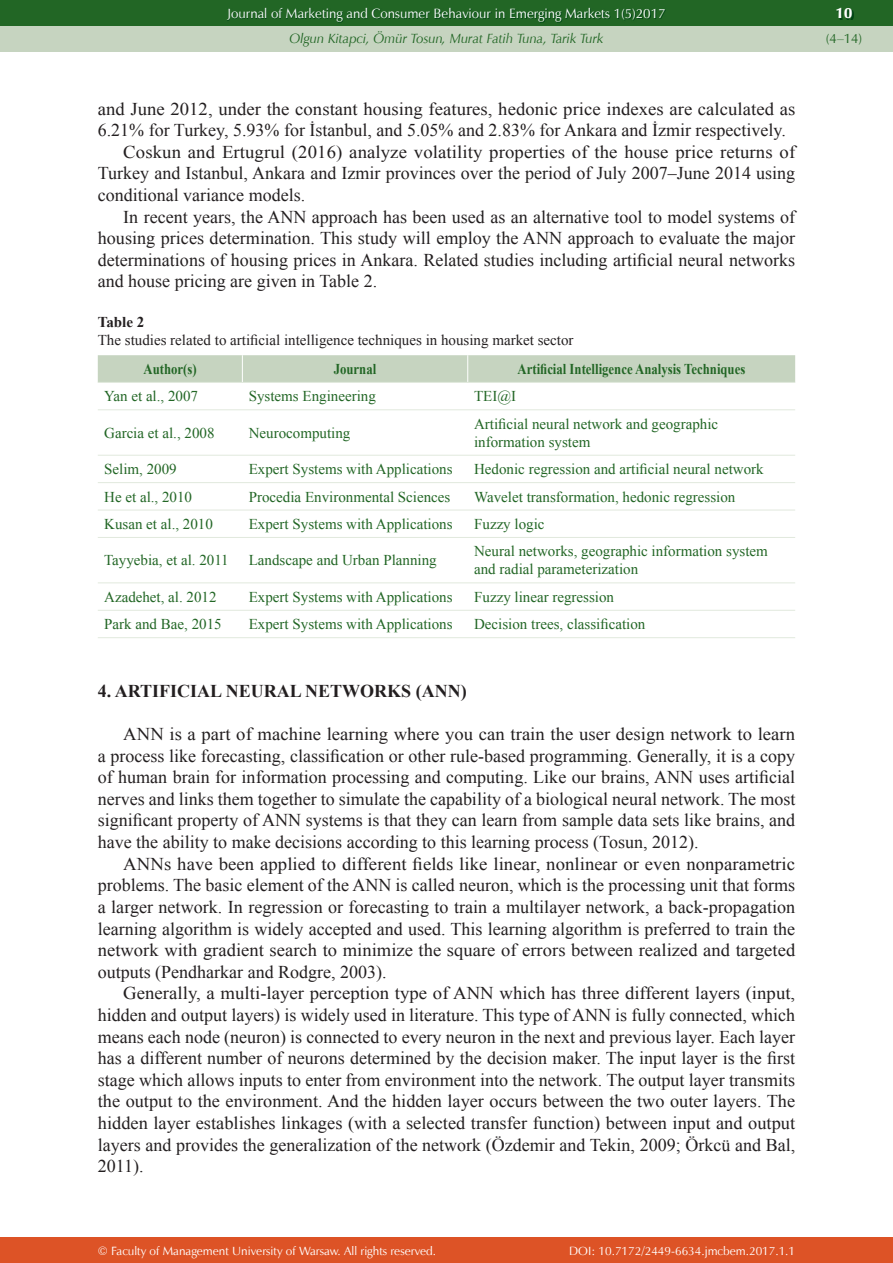
<style>
.page{position:relative;width:893px;height:1263px;background:#fff}
.page>*{position:absolute;margin:0;border:0;box-sizing:border-box;transform-origin:0 0}
.t1{font:18px/21.6px "Times New Roman";color:#231f20;text-align:justify;scale:1.04 1}
.t2{font:18px "Times New Roman";color:#231f20}
.t3{font:700 18px "Times New Roman";color:#231f20}
.t4{font:15px/18px "Times New Roman";color:#226625}
.t5{font:15px "Times New Roman";color:#231f20}
.t6{font:700 15px "Times New Roman";color:#226625;scale:.85 1}
.t7{font:700 15px "Times New Roman";color:#231f20}
.t8{font:15px "Zapf Humnst Ult EU";color:#fff}
.t9{font:13.5px "Zapf Humnst EU";color:#fff}
.t10{font:italic 13.5px "Zapf Humnst EU";color:#226625}
.t11{font:13.5px "Zapf Humnst EU";color:#226625}
.t12{font:12px "Zapf Humnst EU";color:#fff}
</style>
<div class="page">
<div style="left:0;top:0;width:893px;height:51px;background:#c6d4c0"></div>
<div style="left:0;top:1237px;width:893px;height:26px;background:#dd5326"></div>
<div style="left:0;top:0;width:893px;height:26px;background:#226625"></div>
<img style="left:228px;top:9px;width:438px;height:14px">
<img style="left:837px;top:9px;width:16px;height:11px">
<div style="left:98px;top:355px;width:697px;height:27px;background:#c6d4c0"></div>
<hr style="left:98px;top:382px;width:697px;height:1px;background:#e1e9dd">
<hr style="left:98px;top:409px;width:697px;height:1px;background:#e1e9dd">
<hr style="left:98px;top:455px;width:697px;height:1px;background:#e1e9dd">
<hr style="left:98px;top:482px;width:697px;height:1px;background:#e1e9dd">
<hr style="left:98px;top:510px;width:697px;height:1px;background:#e1e9dd">
<hr style="left:98px;top:537px;width:697px;height:1px;background:#e1e9dd">
<hr style="left:98px;top:582px;width:697px;height:1px;background:#e1e9dd">
<hr style="left:98px;top:610px;width:697px;height:1px;background:#e1e9dd">
<hr style="left:98px;top:637px;width:697px;height:1px;background:#e1e9dd">
<p class="t9" style="left:227px;top:5px;width:440px">Journal of Marketing and Consumer Behaviour in Emerging Markets 1(5)2017</p>
<p class="t10" style="left:290px;top:30px;width:315px">Olgun Kitapci, Ömür Tosun, Murat Fatih Tuna, Tarik Turk</p>
<p class="t1" style="left:98px;top:98px;width:672px">and June 2012, under the constant housing features, hedonic price indexes are calculated as</p>
<p class="t2" style="left:98px;top:120px;width:690px">6.21% for Turkey, 5.93% for İstanbul, and 5.05% and 2.83% for Ankara and İzmir respectively.</p>
<p class="t1" style="left:123px;top:141px;width:648px">Coskun and Ertugrul (2016) analyze volatility properties of the house price returns of</p>
<p class="t2" style="left:98px;top:163px;width:699px">Turkey and Istanbul, Ankara and Izmir provinces over the period of July 2007–June 2014 using</p>
<p class="t2" style="left:98px;top:185px;width:209px">conditional variance models.</p>
<p class="t2" style="left:123px;top:206px;width:673px">In recent years, the ANN approach has been used as an alternative tool to model systems of</p>
<p class="t2" style="left:98px;top:228px;width:699px">housing prices determination. This study will employ the ANN approach to evaluate the major</p>
<p class="t2" style="left:98px;top:250px;width:699px">determinations of housing prices in Ankara. Related studies including artificial neural networks</p>
<p class="t2" style="left:98px;top:271px;width:281px">and house pricing are given in Table 2.</p>
<p class="t7" style="left:98px;top:314px;width:48px">Table 2</p>
<p class="t5" style="left:98px;top:332px;width:477px">The studies related to artificial intelligence techniques in housing market sector</p>
<p class="t6" style="left:144px;top:360px;width:64px">Author(s)</p>
<p class="t6" style="left:334px;top:360px;width:52px">Journal</p>
<p class="t6" style="left:518px;top:360px;width:269px">Artificial Intelligence Analysis Techniques</p>
<p class="t4" style="left:104px;top:387px;width:95px">Yan et al., 2007</p>
<p class="t4" style="left:249px;top:387px;width:129px">Systems Engineering</p>
<p class="t4" style="left:474px;top:387px;width:44px">TEI@I</p>
<p class="t4" style="left:104px;top:424px;width:112px">Garcia et al., 2008</p>
<p class="t4" style="left:249px;top:424px;width:103px">Neurocomputing</p>
<p class="t4" style="left:474px;top:415px;width:246px">Artificial neural network and geographic information system</p>
<p class="t4" style="left:104px;top:460px;width:74px">Selim, 2009</p>
<p class="t4" style="left:249px;top:460px;width:205px">Expert Systems with Applications</p>
<p class="t4" style="left:474px;top:460px;width:291px">Hedonic regression and artificial neural network</p>
<p class="t4" style="left:104px;top:487px;width:89px">He et al., 2010</p>
<p class="t4" style="left:249px;top:487px;width:203px">Procedia Environmental Sciences</p>
<p class="t4" style="left:474px;top:487px;width:263px">Wavelet transformation, hedonic regression</p>
<p class="t4" style="left:104px;top:515px;width:110px">Kusan et al., 2010</p>
<p class="t4" style="left:249px;top:515px;width:205px">Expert Systems with Applications</p>
<p class="t4" style="left:474px;top:515px;width:72px">Fuzzy logic</p>
<p class="t4" style="left:104px;top:551px;width:126px">Tayyebia, et al. 2011</p>
<p class="t4" style="left:249px;top:551px;width:189px">Landscape and Urban Planning</p>
<p class="t4" style="left:474px;top:542px;width:295px">Neural networks, geographic information system and radial parameterization</p>
<p class="t4" style="left:104px;top:588px;width:114px">Azadehet, al. 2012</p>
<p class="t4" style="left:249px;top:588px;width:205px">Expert Systems with Applications</p>
<p class="t4" style="left:474px;top:588px;width:141px">Fuzzy linear regression</p>
<p class="t4" style="left:104px;top:615px;width:119px">Park and Bae, 2015</p>
<p class="t4" style="left:249px;top:615px;width:205px">Expert Systems with Applications</p>
<p class="t4" style="left:474px;top:615px;width:173px">Decision trees, classification</p>
<p class="t3" style="left:98px;top:681px;width:370px">4. ARTIFICIAL NEURAL NETWORKS (ANN)</p>
<p class="t1" style="left:98px;top:723px;width:672px;text-indent:26px">ANN is a part of machine learning where you can train the user design network to learn a process like forecasting, classification or other rule-based programming. Generally, it is a copy of human brain for information processing and computing. Like our brains, ANN uses artificial nerves and links them together to simulate the capability of a biological neural network. The most significant property of ANN systems is that they can learn from sample data sets like brains, and have the ability to make decisions according to this learning process (Tosun, 2012).</p>
<p class="t1" style="left:98px;top:853px;width:672px;text-indent:26px">ANNs have been applied to different fields like linear, nonlinear or even nonparametric problems. The basic element of the ANN is called neuron, which is the processing unit that forms a larger network. In regression or forecasting to train a multilayer network, a back-propagation learning algorithm is widely accepted and used. This learning algorithm is preferred to train the network with gradient search to minimize the square of errors between realized and targeted outputs (Pendharkar and Rodgre, 2003).</p>
<p class="t1" style="left:98px;top:982px;width:672px;text-indent:26px">Generally, a multi-layer perception type of ANN which has three different layers (input, hidden and output layers) is widely used in literature. This type of ANN is fully connected, which means each node (neuron) is connected to every neuron in the next and previous layer. Each layer has a different number of neurons determined by the decision maker. The input layer is the first stage which allows inputs to enter from environment into the network. The output layer transmits the output to the environment. And the hidden layer occurs between the two outer layers. The hidden layer establishes linkages (with a selected transfer function) between input and output layers and provides the generalization of the network (Özdemir and Tekin, 2009; Örkcü and Bal, 2011).</p>
<p class="t12" style="left:98px;top:1243px;width:340px">© Faculty of Management University of Warsaw. All rights reserved.</p>
<p class="t12" style="left:569px;top:1243px;width:227px">DOI: 10.7172/2449-6634.jmcbem.2017.1.1</p>
<p class="t8" style="left:836px;top:4px;width:18px">10</p>
<p class="t11" style="left:826px;top:30px;width:38px">(4–14)</p>
</div>
